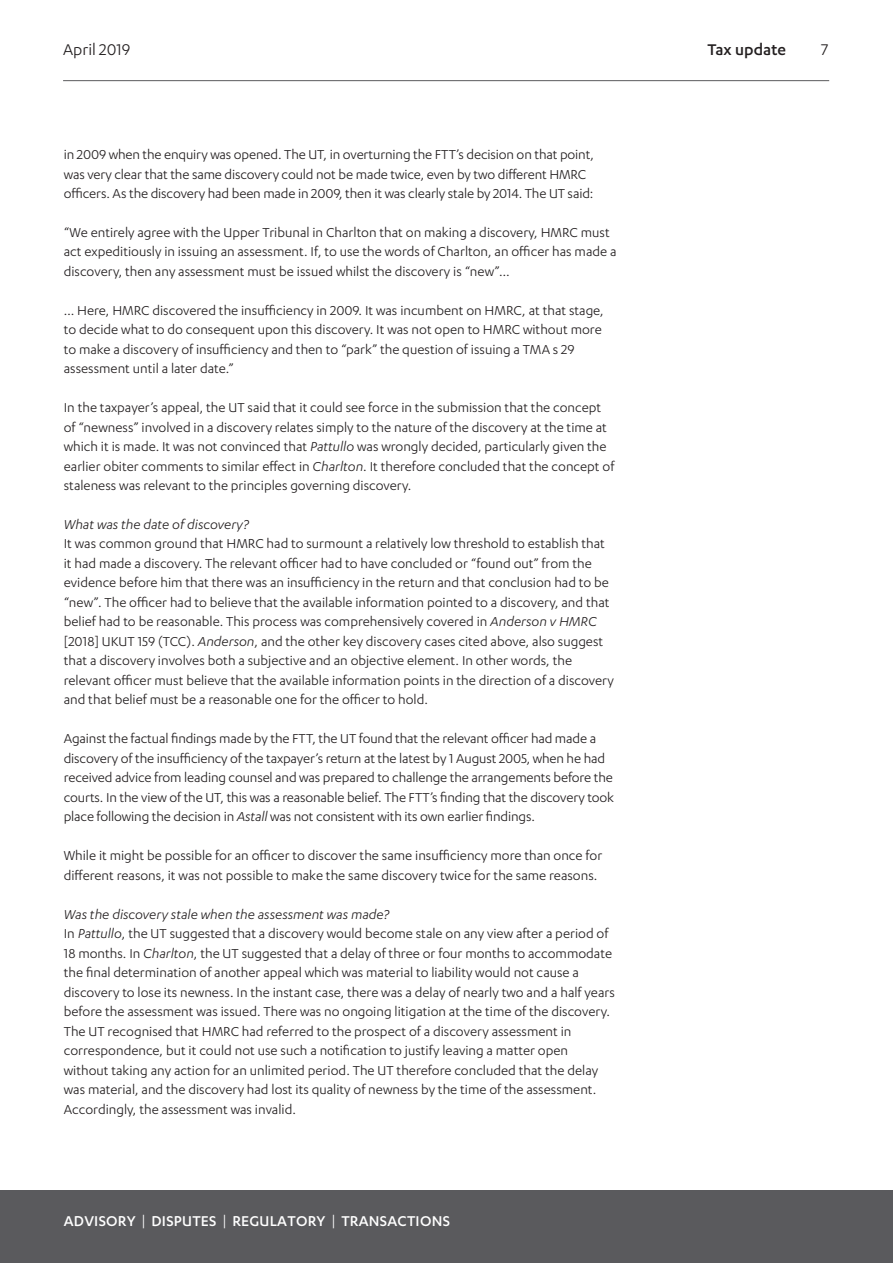
<style>
.page{position:relative;width:893px;height:1263px;background:#fff}
.page>*{position:absolute;margin:0;border:0;box-sizing:border-box;transform-origin:0 0}
.t1{font:18px "Karbon";color:#231f20}
.t2{font:500 18px "Karbon";color:#231f20}
.t3{font:500 16.5px "Karbon";letter-spacing:.015em;color:#fff}
.Body{font:15px/19.5px "Karbon";color:#231f20}
.Heading_4{font:italic 15px "Karbon";color:#231f20}
.s1{font-style:italic}
.s2{font-weight:400}
</style>
<div class="page">
<hr style="left:63px;top:80px;width:766px;height:1px;background:#5a5a5d">
<div style="left:0;top:1191px;width:893px;height:72px;background:#5a5a5d"></div>
<p class="t1" style="left:63px;top:39px;width:69px">April 2019</p>
<p class="t2" style="left:707px;top:39px;width:80px">Tax update</p>
<p class="t1" style="left:821px;top:39px;width:9px">7</p>
<p class="Body" style="left:64px;top:144px;width:532px">in 2009 when the enquiry was opened. The UT, in overturning the FTT’s decision on that point, was very clear that the same discovery could not be made twice, even by two different HMRC officers. As the discovery had been made in 2009, then it was clearly stale by 2014. The UT said:</p>
<p class="Body" style="left:64px;top:222px;width:554px">“We entirely agree with the Upper Tribunal in Charlton that on making a discovery, HMRC must act expeditiously in issuing an assessment. If, to use the words of Charlton, an officer has made a discovery, then any assessment must be issued whilst the discovery is “new”…</p>
<p class="Body" style="left:64px;top:300px;width:542px">… Here, HMRC discovered the insufficiency in 2009. It was incumbent on HMRC, at that stage, to decide what to do consequent upon this discovery. It was not open to HMRC without more to make a discovery of insufficiency and then to “park” the question of issuing a TMA s 29 assessment until a later date.”</p>
<p class="Body" style="left:64px;top:397px;width:552px">In the taxpayer’s appeal, the UT said that it could see force in the submission that the concept of “newness” involved in a discovery relates simply to the nature of the discovery at the time at which it is made. It was not convinced that <span class="s1">Pattullo</span> was wrongly decided, particularly given the earlier obiter comments to similar effect in <span class="s1">Charlton</span>. It therefore concluded that the concept of staleness was relevant to the principles governing discovery.</p>
<p class="Heading_4" style="left:64px;top:516px;width:187px">What was the date of discovery?</p>
<p class="Body" style="left:64px;top:534px;width:552px">It was common ground that HMRC had to surmount a relatively low threshold to establish that it had made a discovery. The relevant officer had to have concluded or “found out” from the evidence before him that there was an insufficiency in the return and that conclusion had to be “new”. The officer had to believe that the available information pointed to a discovery, and that belief had to be reasonable. This process was comprehensively covered in <span class="s1">Anderson v HMRC </span>[2018] UKUT 159 (TCC). <span class="s1">Anderson</span>, and the other key discovery cases cited above, also suggest that a discovery involves both a subjective and an objective element. In other words, the relevant officer must believe that the available information points in the direction of a discovery and that belief must be a reasonable one for the officer to hold.</p>
<p class="Body" style="left:64px;top:729px;width:552px">Against the factual findings made by the FTT, the UT found that the relevant officer had made a discovery of the insufficiency of the taxpayer’s return at the latest by 1 August 2005, when he had received advice from leading counsel and was prepared to challenge the arrangements before the courts. In the view of the UT, this was a reasonable belief. The FTT’s finding that the discovery took place following the decision in <span class="s1">Astall</span> was not consistent with its own earlier findings.</p>
<p class="Body" style="left:64px;top:845px;width:540px">While it might be possible for an officer to discover the same insufficiency more than once for different reasons, it was not possible to make the same discovery twice for the same reasons.</p>
<p class="Heading_4" style="left:64px;top:906px;width:327px">Was the discovery stale when the assessment was made?</p>
<p class="Body" style="left:64px;top:923px;width:553px">In <span class="s1">Pattullo</span>, the UT suggested that a discovery would become stale on any view after a period of 18 months. In <span class="s1">Charlton</span>, the UT suggested that a delay of three or four months to accommodate the final determination of another appeal which was material to liability would not cause a discovery to lose its newness. In the instant case, there was a delay of nearly two and a half years before the assessment was issued. There was no ongoing litigation at the time of the discovery.<br>The UT recognised that HMRC had referred to the prospect of a discovery assessment in correspondence, but it could not use such a notification to justify leaving a matter open without taking any action for an unlimited period. The UT therefore concluded that the delay was material, and the discovery had lost its quality of newness by the time of the assessment.<br>Accordingly, the assessment was invalid.</p>
<p class="t3" style="left:64px;top:1212px;width:388px">ADVISORY <span class="s2">|</span> DISPUTES <span class="s2">|</span> REGULATORY <span class="s2">|</span> TRANSACTIONS</p>
</div>
